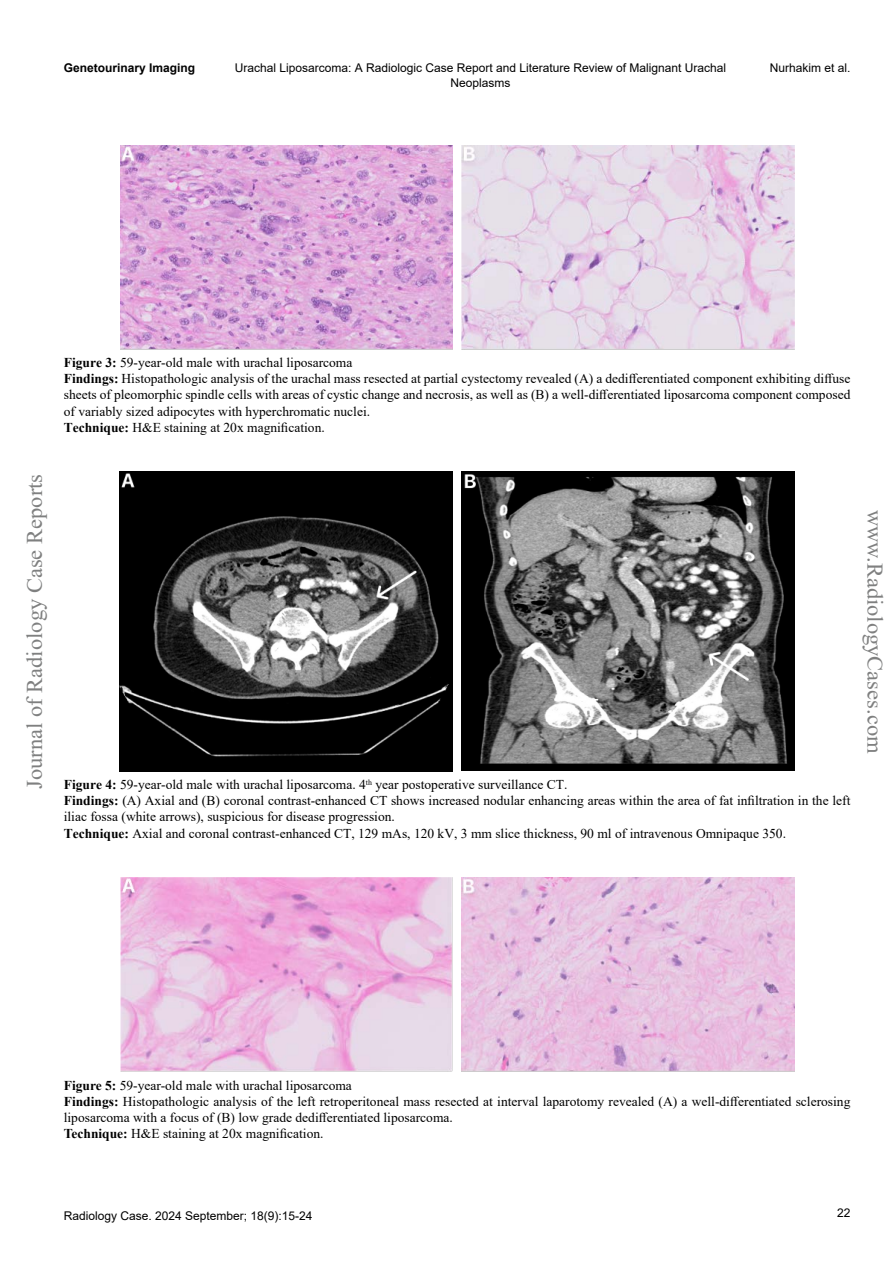
<style>
.page{position:relative;width:893px;height:1263px;background:#fff}
.page>*{position:absolute;margin:0;border:0;box-sizing:border-box;transform-origin:0 0}
.t1{font:22.5px "Times New Roman";color:#7f8080}
.t2{font:13.5px/16.2px "Times New Roman";color:#000}
.t3{font:12px/14.4px "Arial";color:#000;text-align:center}
.t4{font:700 12px "Arial";color:#000}
.s1{font-weight:700}
</style>
<div class="page">
<img style="left:120px;top:146px;width:333px;height:203px">
<img style="left:461px;top:146px;width:333px;height:203px">
<img style="left:120px;top:471px;width:333px;height:300px">
<img style="left:461px;top:471px;width:333px;height:300px">
<img style="left:120px;top:877px;width:333px;height:195px">
<img style="left:461px;top:877px;width:333px;height:195px">
<p class="t4" style="left:64px;top:60px;width:133px">Genetourinary Imaging</p>
<p class="t3" style="left:235px;top:61px;width:493px">Urachal Liposarcoma: A Radiologic Case Report and Literature Review of Malignant Urachal<br>Neoplasms</p>
<p class="t3" style="left:770px;top:61px;width:82px">Nurhakim et al.</p>
<h1 class="t1" style="left:19px;top:789px;width:316px;rotate:-90deg">Journal of Radiology Case Reports</h1>
<p class="t2" style="left:64px;top:354px;width:788px"><span class="s1">Figure 3:</span> 59-year-old male with urachal liposarcoma<br><span class="s1">Findings:</span> Histopathologic analysis of the urachal mass resected at partial cystectomy revealed (A) a dedifferentiated component exhibiting diffuse sheets of pleomorphic spindle cells with areas of cystic change and necrosis, as well as (B) a well-differentiated liposarcoma component composed of variably sized adipocytes with hyperchromatic nuclei.<br><span class="s1">Technique:</span> H&amp;E staining at 20x magnification.</p>
<p class="t2" style="left:64px;top:776px;width:788px"><span class="s1">Figure 4:</span> 59-year-old male with urachal liposarcoma. 4<sup>th</sup> year postoperative surveillance CT.<br><span class="s1">Findings:</span> (A) Axial and (B) coronal contrast-enhanced CT shows increased nodular enhancing areas within the area of fat infiltration in the left iliac fossa (white arrows), suspicious for disease progression.<br><span class="s1">Technique:</span> Axial and coronal contrast-enhanced CT, 129 mAs, 120 kV, 3 mm slice thickness, 90 ml of intravenous Omnipaque 350.</p>
<h1 class="t1" style="left:891px;top:510px;width:245px;rotate:90deg">www.RadiologyCases.com</h1>
<p class="t2" style="left:64px;top:1076px;width:788px"><span class="s1">Figure 5:</span> 59-year-old male with urachal liposarcoma<br><span class="s1">Findings:</span> Histopathologic analysis of the left retroperitoneal mass resected at interval laparotomy revealed (A) a well-differentiated sclerosing liposarcoma with a focus of (B) low grade dedifferentiated liposarcoma.<br><span class="s1">Technique:</span> H&amp;E staining at 20x magnification.</p>
<p class="t3" style="left:64px;top:1209px;width:250px">Radiology Case. 2024 September; 18(9):15-24</p>
<p class="t3" style="left:837px;top:1205px;width:15px">22</p>
</div>
